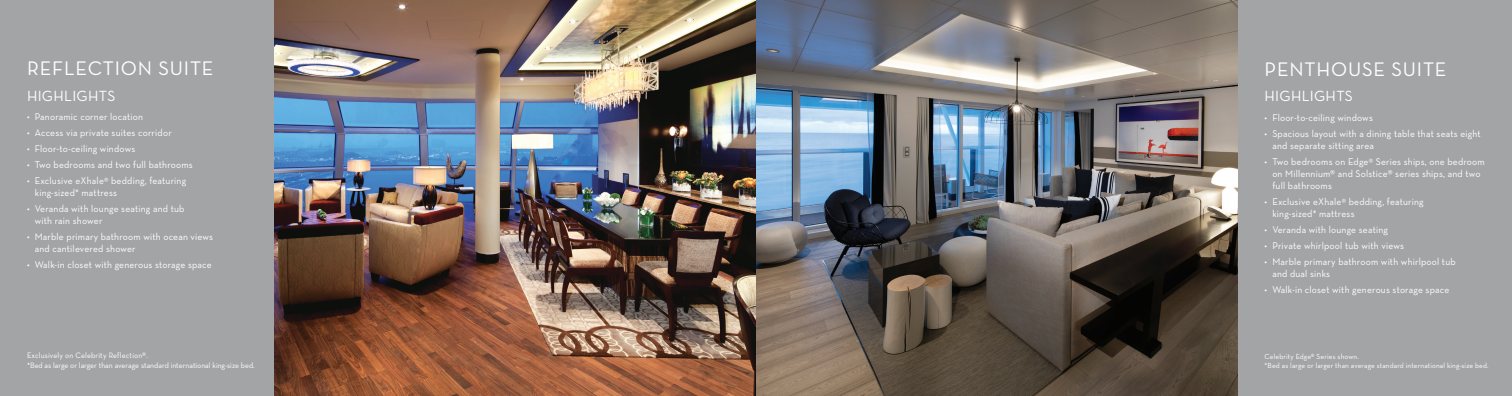
<style>
.page{position:relative;width:1512px;height:396px;background:#fff}
.page>*{position:absolute;margin:0;border:0;box-sizing:border-box;transform-origin:0 0}
.t1{font:20px "Neutraface Text";letter-spacing:.04em;color:#fff}
.t2{font:15px "Neutraface Text";letter-spacing:.02em;color:#fff}
.t3{font:10px/12px "Neutraface Text";letter-spacing:.02em;color:#fff;scale:.96 1}
.t4{font:8px "Neutraface Text";color:#fff;scale:.96 1}
.t5{font:8px "Neutraface Text";letter-spacing:.02em;color:#fff;scale:.96 1}
.t6{font:7.5px "Neutraface Text";letter-spacing:.02em;color:#fff;scale:.96 1}
.s1{font-size:9px}
</style>
<div class="page">
<div style="left:1238px;top:0;width:274px;height:396px;background:#a3a4a6"></div>
<div style="left:0;top:0;width:274px;height:396px;background:#a3a4a6"></div>
<img style="left:274px;top:0;width:964px;height:396px">
<p class="t1" style="left:27px;top:56px;width:188px">REFLECTION SUITE</p>
<p class="t2" style="left:27px;top:86px;width:90px">HIGHLIGHTS</p>
<p class="t3" style="left:27px;top:111px;width:122px">• Panoramic corner location</p>
<p class="t3" style="left:27px;top:127px;width:152px">• Access via private suites corridor</p>
<p class="t3" style="left:27px;top:143px;width:114px">• Floor-to-ceiling windows</p>
<p class="t3" style="left:27px;top:159px;width:174px">• Two bedrooms and two full bathrooms</p>
<p class="t3" style="left:35px;top:175px;width:159px;text-indent:-8px">• Exclusive eXhale<span class="s1">®</span> bedding, featuring king-sized* mattress</p>
<p class="t3" style="left:35px;top:203px;width:158px;text-indent:-8px">• Veranda with lounge seating and tub with rain shower</p>
<p class="t3" style="left:35px;top:231px;width:187px;text-indent:-8px">• Marble primary bathroom with ocean views and cantilevered shower</p>
<p class="t3" style="left:27px;top:259px;width:194px">• Walk-in closet with generous storage space</p>
<p class="t5" style="left:27px;top:351px;width:127px">Exclusively on Celebrity Reflection®.</p>
<p class="t4" style="left:27px;top:360px;width:239px">*Bed as large or larger than average standard international king-size bed.</p>
<p class="t1" style="left:1265px;top:57px;width:183px">PENTHOUSE SUITE</p>
<p class="t2" style="left:1265px;top:86px;width:90px">HIGHLIGHTS</p>
<p class="t3" style="left:1265px;top:111px;width:114px">• Floor-to-ceiling windows</p>
<p class="t3" style="left:1272px;top:127px;width:219px;text-indent:-8px">• Spacious layout with a dining table that seats eight and separate sitting area</p>
<p class="t3" style="left:1272px;top:155px;width:223px;text-indent:-8px">• Two bedrooms on Edge<span class="s1">®</span> Series ships, one bedroom on Millennium® and Solstice® series ships, and two full bathrooms</p>
<p class="t3" style="left:1272px;top:195px;width:159px;text-indent:-8px">• Exclusive eXhale<span class="s1">®</span> bedding, featuring king-sized* mattress</p>
<p class="t3" style="left:1265px;top:223px;width:130px">• Veranda with lounge seating</p>
<p class="t3" style="left:1265px;top:239px;width:147px">• Private whirlpool tub with views</p>
<p class="t3" style="left:1272px;top:255px;width:193px;text-indent:-8px">• Marble primary bathroom with whirlpool tub and dual sinks</p>
<p class="t3" style="left:1265px;top:283px;width:194px">• Walk-in closet with generous storage space</p>
<p class="t6" style="left:1265px;top:352px;width:100px">Celebrity Edge® Series shown.</p>
<p class="t6" style="left:1265px;top:361px;width:235px">*Bed as large or larger than average standard international king-size bed.</p>
</div>
